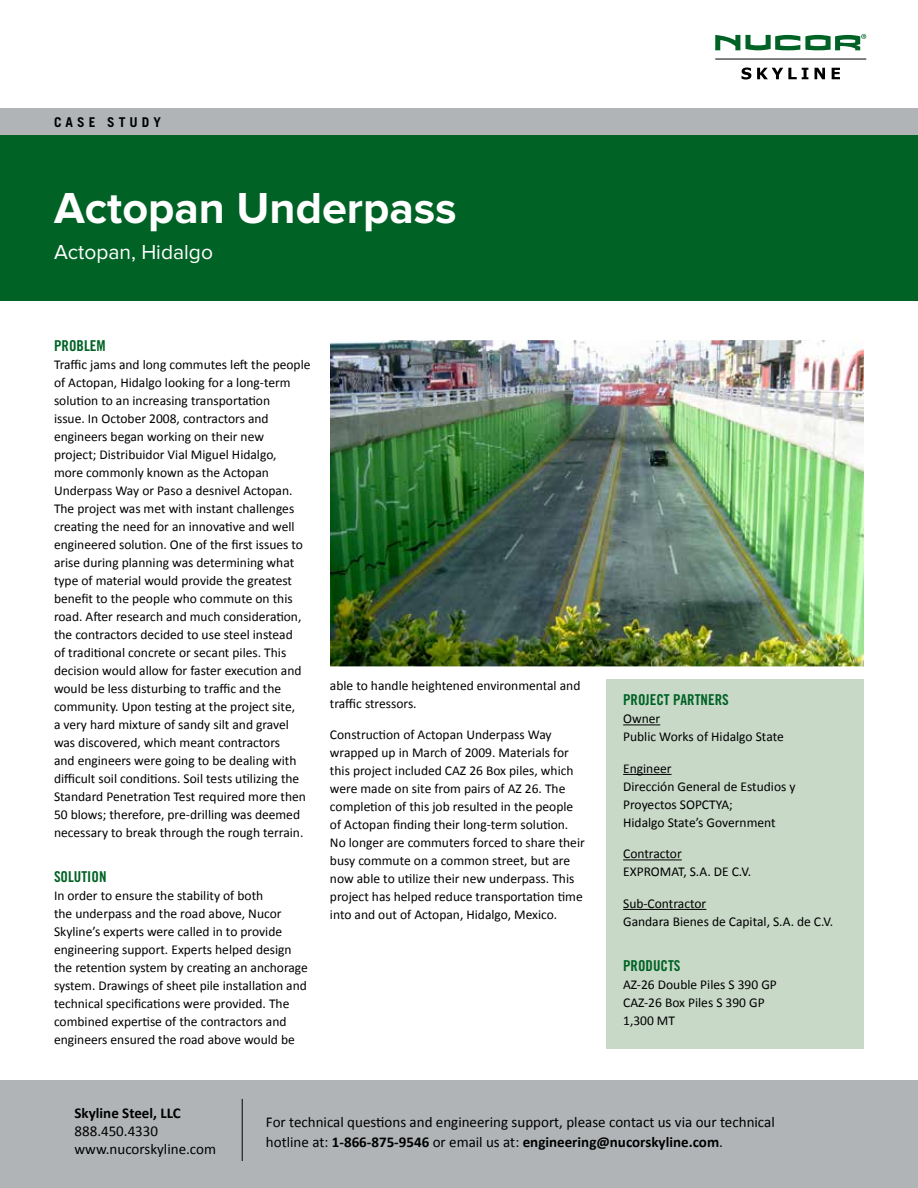
<style>
.page{position:relative;width:918px;height:1188px;background:#fff}
.page>*{position:absolute;margin:0;border:0;box-sizing:border-box;transform-origin:0 0}
.t1{font:700 45px "Proxima Nova";color:#fff}
.t2{font:21px "Proxima Nova";color:#fff}
.t3{font:15px/18px "Calibri";color:#000}
.t4{font:15px "Trade Gothic LT Std Bd Cn 20";color:#006225}
.t5{font:700 15px "Calibri";color:#000}
.t6{font:13.5px/18px "Calibri";color:#000}
.t7{font:700 13.5px "Trade Gothic LT Std";letter-spacing:.3em;color:#000}
.s1{font-weight:700}
</style>
<div class="page">
<div style="left:0;top:112px;width:918px;height:189px;background:#006225"></div>
<svg style="left:742px;top:68px;width:9px;height:11px"></svg>
<svg style="left:757px;top:68px;width:51px;height:11px"></svg>
<svg style="left:815px;top:68px;width:10px;height:11px"></svg>
<svg style="left:832px;top:68px;width:8px;height:11px"></svg>
<svg style="left:715px;top:34px;width:151px;height:16px"></svg>
<hr style="left:715px;top:59px;width:151px;height:1px;background:#000">
<div style="left:0;top:108px;width:918px;height:27px;background:#b1b4b6"></div>
<div style="left:0;top:1080px;width:918px;height:108px;background:#b1b4b6"></div>
<hr style="left:242px;top:1099px;width:1px;height:62px;background:#000">
<div style="left:606px;top:680px;width:258px;height:369px;background:#c8d9c8"></div>
<hr style="left:623px;top:724px;width:37px;height:1px;background:#000">
<hr style="left:623px;top:774px;width:49px;height:1px;background:#000">
<hr style="left:623px;top:859px;width:59px;height:1px;background:#000">
<hr style="left:623px;top:909px;width:83px;height:1px;background:#000">
<img style="left:330px;top:340px;width:534px;height:326px">
<p class="t7" style="left:54px;top:113px;width:108px">CASE STUDY</p>
<h1 class="t1" style="left:54px;top:188px;width:404px">Actopan Underpass</h1>
<h2 class="t2" style="left:54px;top:243px;width:161px">Actopan, Hidalgo</h2>
<p class="t4" style="left:54px;top:337px;width:53px">PROBLEM</p>
<p class="t6" style="left:54px;top:356px;width:258px">Traffic jams and long commutes left the people of Actopan, Hidalgo looking for a long-term solution to an increasing transportation<br>issue. In October 2008, contractors and engineers began working on their new<br>project; Distribuidor Vial Miguel Hidalgo,<br>more commonly known as the Actopan Underpass Way or Paso a desnivel Actopan.<br>The project was met with instant challenges creating the need for an innovative and well engineered solution. One of the first issues to arise during planning was determining what type of material would provide the greatest benefit to the people who commute on this road. After research and much consideration, the contractors decided to use steel instead<br>of traditional concrete or secant piles. This decision would allow for faster execution and would be less disturbing to traffic and the community. Upon testing at the project site,<br>a very hard mixture of sandy silt and gravel was discovered, which meant contractors<br>and engineers were going to be dealing with difficult soil conditions. Soil tests utilizing the Standard Penetration Test required more then 50 blows; therefore, pre-drilling was deemed necessary to break through the rough terrain.</p>
<p class="t4" style="left:54px;top:868px;width:54px">SOLUTION</p>
<p class="t6" style="left:54px;top:887px;width:255px">In order to ensure the stability of both<br>the underpass and the road above, Nucor Skyline’s experts were called in to provide engineering support. Experts helped design the retention system by creating an anchorage system. Drawings of sheet pile installation and technical specifications were provided. The combined expertise of the contractors and engineers ensured the road above would be</p>
<p class="t6" style="left:330px;top:677px;width:252px">able to handle heightened environmental and traffic stressors.</p>
<p class="t6" style="left:330px;top:726px;width:256px">Construction of Actopan Underpass Way wrapped up in March of 2009. Materials for this project included CAZ 26 Box piles, which were made on site from pairs of AZ 26. The completion of this job resulted in the people of Actopan finding their long-term solution.<br>No longer are commuters forced to share their busy commute on a common street, but are now able to utilize their new underpass. This project has helped reduce transportation time into and out of Actopan, Hidalgo, Mexico.</p>
<p class="t4" style="left:623px;top:691px;width:107px">PROJECT PARTNERS</p>
<p class="t6" style="left:623px;top:710px;width:162px">Owner<br>Public Works of Hidalgo State</p>
<p class="t6" style="left:623px;top:759px;width:174px">Engineer<br>Dirección General de Estudios y<br>Proyectos SOPCTYA;<br>Hidalgo State’s Government</p>
<p class="t6" style="left:623px;top:845px;width:129px">Contractor<br>EXPROMAT, S.A. DE C.V.</p>
<p class="t6" style="left:623px;top:894px;width:212px">Sub-Contractor<br>Gandara Bienes de Capital, S.A. de C.V.</p>
<p class="t4" style="left:623px;top:956px;width:59px">PRODUCTS</p>
<p class="t6" style="left:623px;top:975px;width:155px">AZ-26 Double Piles S 390 GP<br>CAZ-26 Box Piles S 390 GP<br>1,300 MT</p>
<p class="t5" style="left:75px;top:1103px;width:108px">Skyline Steel, LLC</p>
<p class="t3" style="left:75px;top:1122px;width:143px">888.450.4330 www.nucorskyline.com</p>
<p class="t3" style="left:266px;top:1113px;width:510px;line-height:19.5px">For technical questions and engineering support, please contact us via our technical hotline at: <span class="s1">1-866-875-9546</span> or email us at: <span class="s1">engineering@nucorskyline.com</span>.</p>
</div>
